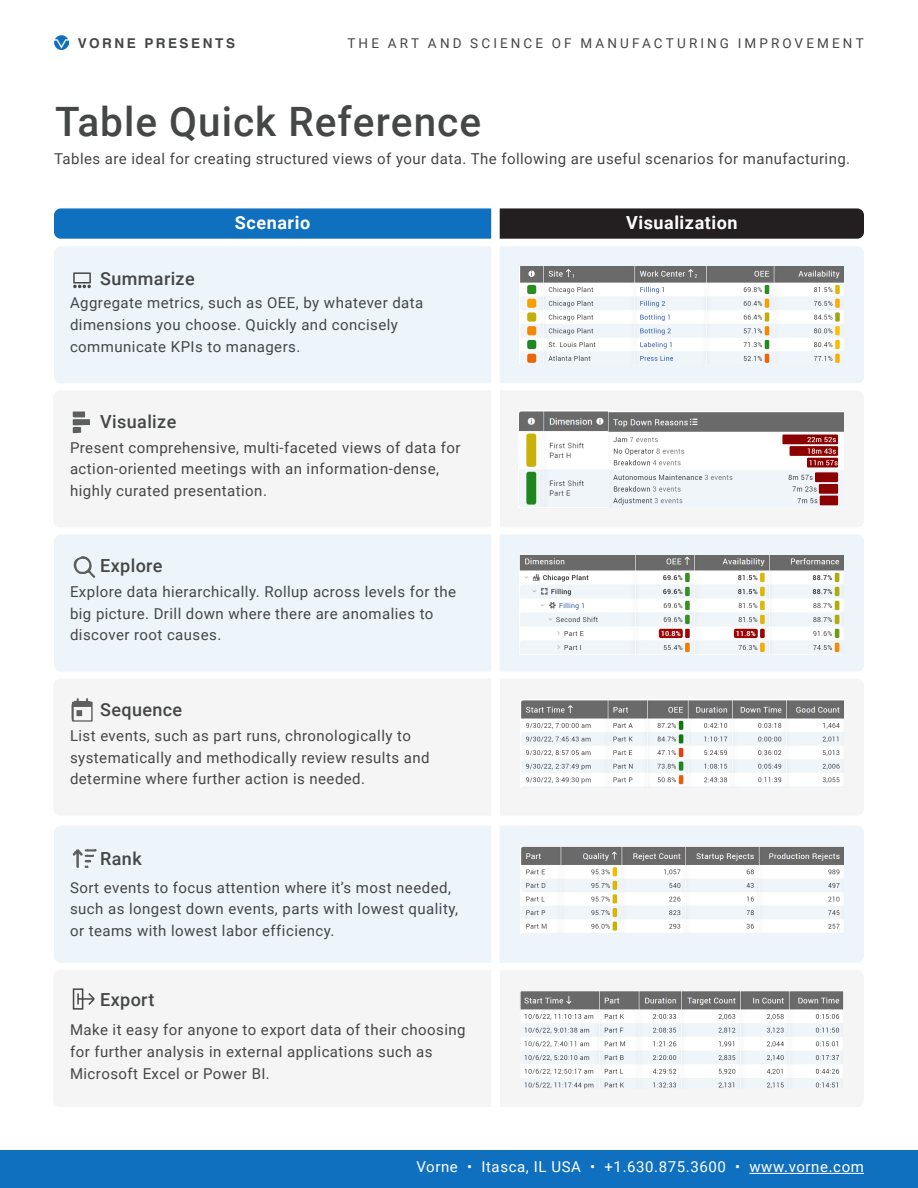
<style>
.page{position:relative;width:918px;height:1188px;background:#fff}
.page>*{position:absolute;margin:0;border:0;box-sizing:border-box;transform-origin:0 0}
.t1{font:500 40.5px "Roboto";letter-spacing:.025em;color:#454646}
.Table_SubHeader{font:500 18px "Roboto";letter-spacing:.02em;color:#454646}
.Table_Header_2{font:700 18px "Roboto";letter-spacing:.03em;color:#fff}
.t2{font:15px/21.8px "Roboto";letter-spacing:.03em;color:#454646}
.t3{font:15px "Roboto";letter-spacing:.04em;color:#fff}
.t4{font:13.5px "Roboto";letter-spacing:.23em;color:#454646}
.t5{font:700 13.5px "Helvetica";letter-spacing:.195em;color:#454646}
</style>
<div class="page">
<div style="left:500px;top:246px;width:364px;height:137px;background:#edf4fa"></div>
<div style="left:500px;top:535px;width:364px;height:137px;background:#edf4fa"></div>
<div style="left:500px;top:826px;width:364px;height:137px;background:#edf4fa"></div>
<div style="left:500px;top:208px;width:364px;height:31px;background:#231f20"></div>
<div style="left:54px;top:208px;width:437px;height:31px;background:#1070c0"></div>
<div style="left:54px;top:246px;width:437px;height:137px;background:#edf4fa"></div>
<div style="left:54px;top:535px;width:437px;height:137px;background:#edf4fa"></div>
<div style="left:54px;top:826px;width:437px;height:137px;background:#edf4fa"></div>
<div style="left:0;top:1150px;width:918px;height:38px;background:#1070c0"></div>
<img style="left:54px;top:36px;width:14px;height:13px">
<hr style="left:749px;top:1173px;width:115px;height:1px;background:#fff">
<img style="left:72px;top:556px;width:23px;height:22px">
<img style="left:72px;top:847px;width:25px;height:22px">
<img style="left:520px;top:266px;width:324px;height:97px">
<img style="left:520px;top:555px;width:324px;height:99px">
<img style="left:521px;top:846px;width:323px;height:88px">
<img style="left:73px;top:412px;width:17px;height:21px">
<svg style="left:522px;top:787px;width:322px;height:1px"></svg>
<img style="left:71px;top:698px;width:22px;height:24px">
<img style="left:521px;top:700px;width:323px;height:87px">
<img style="left:522px;top:993px;width:320px;height:94px">
<div style="left:519px;top:990px;width:326px;height:100px;border:2px solid #f5f5f5"></div>
<img style="left:519px;top:411px;width:90px;height:97px">
<img style="left:609px;top:412px;width:235px;height:96px">
<div style="left:73px;top:272px;width:18px;height:12px;border:2px solid #454647"></div>
<svg style="left:73px;top:285px;width:18px;height:3px"></svg>
<div style="left:73px;top:988px;width:10px;height:22px;border:2px solid #464646"></div>
<svg style="left:77px;top:991px;width:18px;height:16px"></svg>
<p class="t5" style="left:78px;top:33px;width:159px">VORNE PRESENTS</p>
<p class="t4" style="left:347px;top:34px;width:518px">THE ART AND SCIENCE OF MANUFACTURING IMPROVEMENT</p>
<p class="t1" style="left:55px;top:93px;width:428px">Table Quick Reference</p>
<p class="t2" style="left:54px;top:147px;width:798px">Tables are ideal for creating structured views of your data. The following are useful scenarios for manufacturing.</p>
<p class="Table_SubHeader" style="left:100px;top:266px;width:96px">Summarize</p>
<p class="Table_Header_2" style="left:235px;top:210px;width:77px">Scenario</p>
<p class="Table_Header_2" style="left:626px;top:210px;width:113px">Visualization</p>
<p class="t2" style="left:70px;top:291px;width:355px">Aggregate metrics, such as OEE, by whatever data dimensions you choose. Quickly and concisely communicate KPIs to managers.</p>
<p class="Table_SubHeader" style="left:100px;top:409px;width:78px">Visualize</p>
<p class="t2" style="left:70px;top:436px;width:392px">Present comprehensive, multi-faceted views of data for action-oriented meetings with an information-dense, highly curated presentation.</p>
<p class="Table_SubHeader" style="left:100px;top:553px;width:64px">Explore</p>
<p class="t2" style="left:70px;top:580px;width:388px">Explore data hierarchically. Rollup across levels for the big picture. Drill down where there are anomalies to discover root causes.</p>
<p class="Table_SubHeader" style="left:100px;top:697px;width:84px">Sequence</p>
<p class="t2" style="left:70px;top:724px;width:361px">List events, such as part runs, chronologically to systematically and methodically review results and determine where further action is needed.</p>
<p class="Table_SubHeader" style="left:100px;top:846px;width:43px">Rank</p>
<p class="t2" style="left:70px;top:876px;width:390px">Sort events to focus attention where it’s most needed, such as longest down events, parts with lowest quality, or teams with lowest labor efficiency.</p>
<p class="Table_SubHeader" style="left:100px;top:987px;width:56px">Export</p>
<p class="t2" style="left:70px;top:1018px;width:397px">Make it easy for anyone to export data of their choosing for further analysis in external applications such as<br>Microsoft Excel or Power BI.</p>
<p class="t3" style="left:416px;top:1156px;width:449px">Vorne • Itasca, IL USA • +1.630.875.3600 • www.vorne.com</p>
</div>
